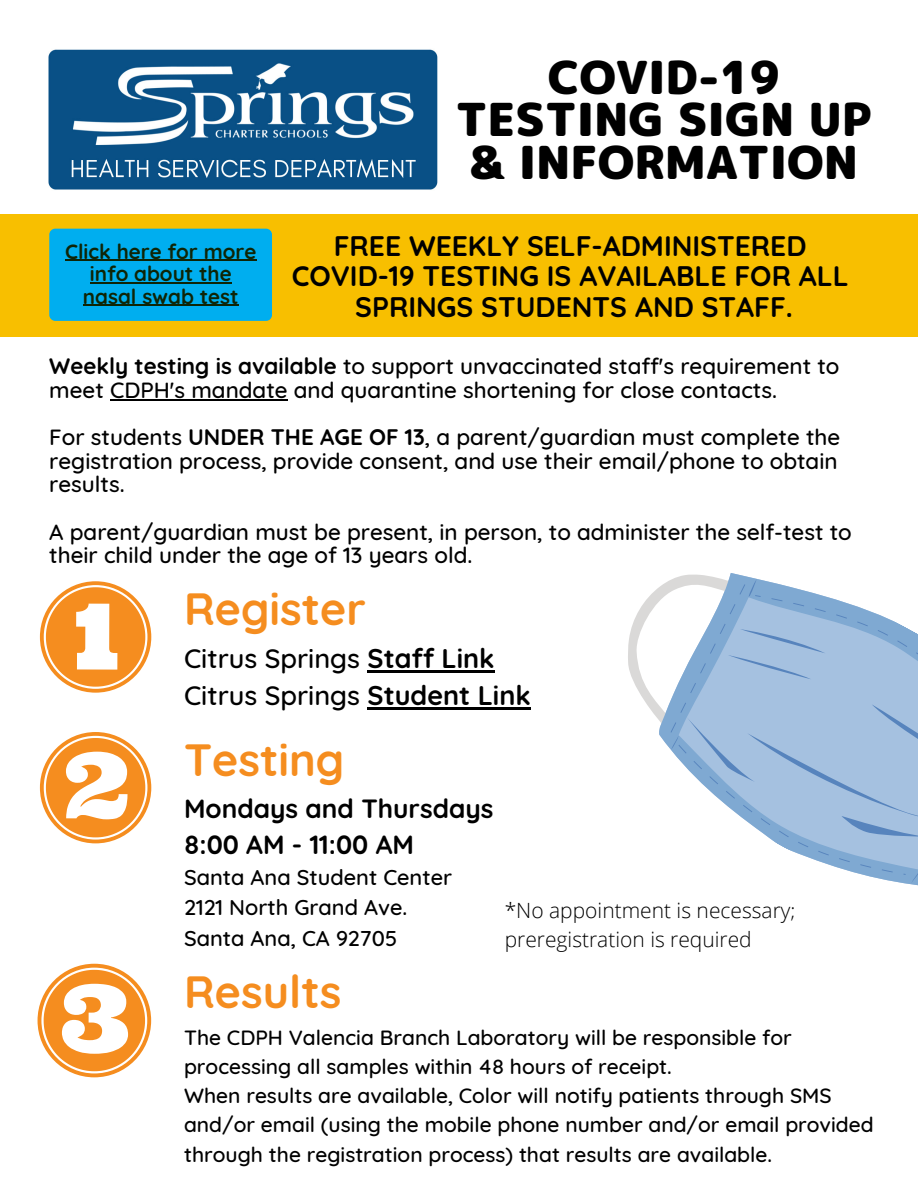
<style>
.page{position:relative;width:918px;height:1188px;background:#fff}
.page>*{position:absolute;margin:0;border:0;box-sizing:border-box;transform-origin:0 0}
.t1{font:45.45px/42.6px "rounded mplus 1 p black";color:#000;text-align:center}
.t2{font:700 45px "Quicksand";color:#f58d1f}
.t3{font:700 28.2px "Quicksand";color:#000}
.t4{font:500 27px "Quicksand";color:#000}
.t5{font:700 26.25px "Quicksand";color:#000}
.t6{font:500 22.35px/23.7px "Quicksand";color:#000}
.t7{font:500 21.75px "Quicksand";color:#000}
.t8{font:500 21px/29.2px "Quicksand";color:#000}
.t9{font:300 21px/29.2px "Open Sans";color:#000}
.t10{font:700 20.7px/22.5px "Quicksand";color:#0f2507;text-align:center}
.s1{font-weight:700}
</style>
<div class="page">
<svg style="left:628px;top:598px;width:20px;height:108px"></svg>
<svg style="left:648px;top:573px;width:270px;height:313px;fill:#a5c1e0"></svg>
<svg style="left:40px;top:581px;width:111px;height:112px"></svg>
<svg style="left:40px;top:732px;width:111px;height:111px"></svg>
<svg style="left:38px;top:964px;width:113px;height:113px"></svg>
<div style="left:0;top:214px;width:918px;height:123px;background:#f8bf00"></div>
<img style="left:48px;top:49px;width:390px;height:141px">
<div style="left:49px;top:229px;width:223px;height:92px;background:#00aeef;border-radius:6px"></div>
<hr style="left:110px;top:399px;width:178px;height:1px;background:#000">
<hr style="left:368px;top:670px;width:127px;height:2px;background:#000">
<hr style="left:368px;top:707px;width:163px;height:3px;background:#000">
<hr style="left:65px;top:260px;width:191px;height:1px;background:#0f2507">
<hr style="left:90px;top:282px;width:142px;height:2px;background:#0f2507">
<hr style="left:83px;top:305px;width:156px;height:1px;background:#0f2507">
<p class="t10" style="left:65px;top:240px;width:193px">Click here for more info about the nasal swab test</p>
<p class="t1" style="left:456px;top:55px;width:417px">COVID-19<br>TESTING SIGN UP &amp; INFORMATION</p>
<p class="t3" style="left:334px;top:228px;width:474px">FREE WEEKLY SELF-ADMINISTERED</p>
<p class="t3" style="left:292px;top:258px;width:558px">COVID-19 TESTING IS AVAILABLE FOR ALL</p>
<p class="t3" style="left:355px;top:288px;width:439px">SPRINGS STUDENTS AND STAFF.</p>
<p class="t6" style="left:49px;top:354px;width:792px"><span class="s1">Weekly testing is available</span> to support unvaccinated staff's requirement to meet CDPH's mandate and quarantine shortening for close contacts.</p>
<p class="t6" style="left:49px;top:425px;width:793px;text-align:justify">For students <span class="s1">UNDER THE AGE OF 13</span>, a parent/guardian must complete the registration process, provide consent, and use their email/phone to obtain results.</p>
<p class="t6" style="left:49px;top:519px;width:804px">A parent/guardian must be present, in person, to administer the self-test to their child under the age of 13 years old.</p>
<p class="t2" style="left:184px;top:580px;width:183px">Register</p>
<p class="t4" style="left:184px;top:641px;width:312px">Citrus Springs <span class="s1">Staff Link</span></p>
<p class="t4" style="left:184px;top:678px;width:348px">Citrus Springs <span class="s1">Student Link</span></p>
<p class="t2" style="left:184px;top:731px;width:162px">Testing</p>
<p class="t5" style="left:184px;top:791px;width:311px">Mondays and Thursdays</p>
<p class="t5" style="left:184px;top:827px;width:231px">8:00 AM - 11:00 AM</p>
<p class="t7" style="left:184px;top:863px;width:270px">Santa Ana Student Center</p>
<p class="t7" style="left:184px;top:894px;width:225px">2121 North Grand Ave.</p>
<p class="t7" style="left:184px;top:924px;width:215px">Santa Ana, CA 92705</p>
<p class="t9" style="left:505px;top:895px;width:292px">*No appointment is necessary; preregistration is required</p>
<p class="t2" style="left:184px;top:963px;width:159px">Results</p>
<p class="t8" style="left:184px;top:1022px;width:609px">The CDPH Valencia Branch Laboratory will be responsible for processing all samples within 48 hours of receipt.</p>
<p class="t8" style="left:184px;top:1081px;width:691px">When results are available, Color will notify patients through SMS and/or email (using the mobile phone number and/or email provided through the registration process) that results are available.</p>
</div>
